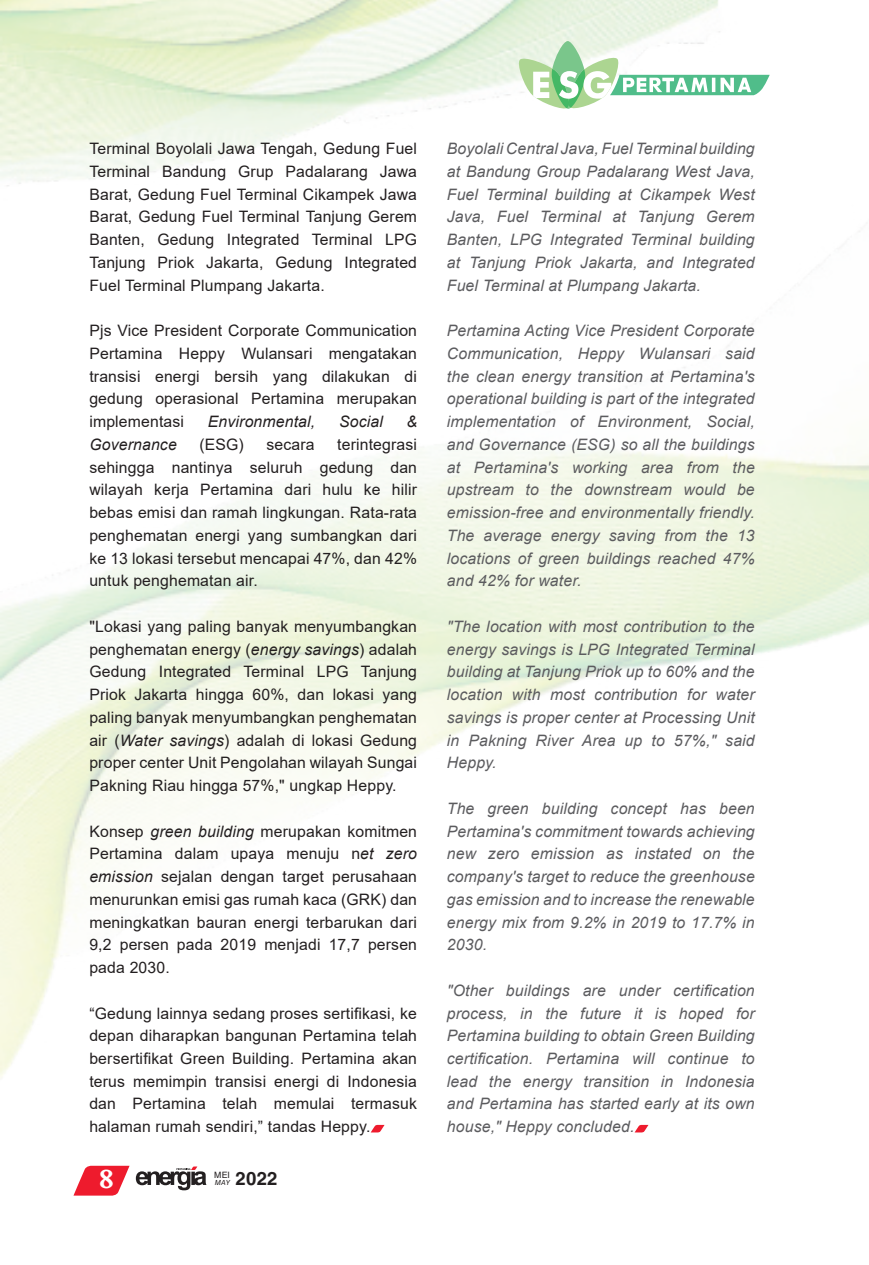
<style>
.page{position:relative;width:869px;height:1265px;background:#fff}
.page>*{position:absolute;margin:0;border:0;box-sizing:border-box;transform-origin:0 0}
.t1{font:700 26.25px "Myanmar MN";color:#fff}
.t2{font:700 18.55px "Helvetica LT Std";color:#231f20}
.t3{font:15.75px/22.8px "Arial";letter-spacing:.01em;color:#231f20;text-align:justify}
.t4{font:italic 15.75px/22.8px "Arial";letter-spacing:.01em;color:#5c5c5f;text-align:justify}
.t5{font:italic 15.75px "Arial";letter-spacing:.01em;color:#231f20}
.t6{font:8.75px "Helvetica LT Std";color:#231f20}
.t7{font:italic 7px "Helvetica LT Std";color:#231f20}
.s1{font-style:italic}
</style>
<div class="page">
<svg style="left:515px;top:41px;width:254px;height:68px"></svg>
<svg style="left:371px;top:1125px;width:13px;height:7px"></svg>
<svg style="left:635px;top:1125px;width:13px;height:7px"></svg>
<svg style="left:73px;top:1166px;width:56px;height:30px"></svg>
<svg style="left:136px;top:1166px;width:70px;height:24px"></svg>
<p class="t3" style="left:89px;top:137px;width:329px">Terminal Boyolali Jawa Tengah, Gedung Fuel Terminal Bandung Grup Padalarang Jawa Barat, Gedung Fuel Terminal Cikampek Jawa Barat, Gedung Fuel Terminal Tanjung Gerem Banten, Gedung Integrated Terminal LPG Tanjung Priok Jakarta, Gedung Integrated Fuel Terminal Plumpang Jakarta.</p>
<p class="t3" style="left:89px;top:319px;width:329px">Pjs Vice President Corporate Communication Pertamina Heppy Wulansari mengatakan transisi energi bersih yang dilakukan di gedung operasional Pertamina merupakan implementasi</p>
<p class="t5" style="left:208px;top:411px;width:109px">Environmental,</p>
<p class="t5" style="left:339px;top:411px;width:45px">Social</p>
<p class="t5" style="left:406px;top:411px;width:12px">&amp;</p>
<p class="t5" style="left:89px;top:434px;width:89px">Governance</p>
<p class="t3" style="left:199px;top:433px;width:46px">(ESG)</p>
<p class="t3" style="left:266px;top:433px;width:50px">secara</p>
<p class="t3" style="left:89px;top:433px;width:329px;text-indent:248px">terintegrasi sehingga nantinya seluruh gedung dan wilayah kerja Pertamina dari hulu ke hilir bebas emisi dan ramah lingkungan. Rata-rata penghematan energi yang sumbangkan dari ke 13 lokasi tersebut mencapai 47%, dan 42% untuk penghematan air.</p>
<p class="t3" style="left:89px;top:615px;width:329px">"Lokasi yang paling banyak menyumbangkan penghematan energy (<span class="s1">energy savings</span>) adalah Gedung Integrated Terminal LPG Tanjung Priok Jakarta hingga 60%, dan lokasi yang paling banyak menyumbangkan penghematan air (<span class="s1">Water savings</span>) adalah di lokasi Gedung proper center Unit Pengolahan wilayah Sungai Pakning Riau hingga 57%," ungkap Heppy.</p>
<p class="t3" style="left:89px;top:820px;width:329px">Konsep <span class="s1">green building</span> merupakan komitmen Pertamina dalam upaya menuju n<span class="s1">et zero emission</span> sejalan dengan target perusahaan menurunkan emisi gas rumah kaca (GRK) dan meningkatkan bauran energi terbarukan dari 9,2 persen pada 2019 menjadi 17,7 persen pada 2030.</p>
<p class="t3" style="left:89px;top:1001px;width:329px">“Gedung lainnya sedang proses sertifikasi, ke depan diharapkan bangunan Pertamina telah bersertifikat Green Building. Pertamina akan terus memimpin transisi energi di Indonesia dan Pertamina telah memulai termasuk halaman rumah sendiri,” tandas Heppy.</p>
<h1 class="t1" style="left:98px;top:1164px;width:18px">8</h1>
<p class="t6" style="left:214px;top:1170px;width:17px">MEI</p>
<p class="t7" style="left:215px;top:1178px;width:17px">MAY</p>
<p class="t2" style="left:235px;top:1167px;width:43px">2022</p>
<p class="t4" style="left:446px;top:138px;width:309px">Boyolali Central Java, Fuel Terminal building at Bandung Group Padalarang West Java, Fuel Terminal building at Cikampek West Java, Fuel Terminal at Tanjung Gerem Banten, LPG Integrated Terminal building at Tanjung Priok Jakarta, and Integrated Fuel Terminal at Plumpang Jakarta.</p>
<p class="t4" style="left:446px;top:319px;width:309px">Pertamina Acting Vice President Corporate Communication, Heppy Wulansari said the clean energy transition at Pertamina's operational building is part of the integrated implementation of Environment, Social, and Governance (ESG) so all the buildings at Pertamina's working area from the upstream to the downstream would be emission-free and environmentally friendly.<br>The average energy saving from the 13 locations of green buildings reached 47% and 42% for water.</p>
<p class="t4" style="left:446px;top:615px;width:309px">"The location with most contribution to the energy savings is LPG Integrated Terminal building at Tanjung Priok up to 60% and the location with most contribution for water savings is proper center at Processing Unit in Pakning River Area up to 57%," said Heppy.</p>
<p class="t4" style="left:446px;top:797px;width:309px">The green building concept has been Pertamina's commitment towards achieving new zero emission as instated on the company's target to reduce the greenhouse gas emission and to increase the renewable energy mix from 9.2% in 2019 to 17.7% in 2030.</p>
<p class="t4" style="left:446px;top:979px;width:309px">"Other buildings are under certification process, in the future it is hoped for Pertamina building to obtain Green Building certification. Pertamina will continue to lead the energy transition in Indonesia and Pertamina has started early at its own house," Heppy concluded.</p>
</div>
